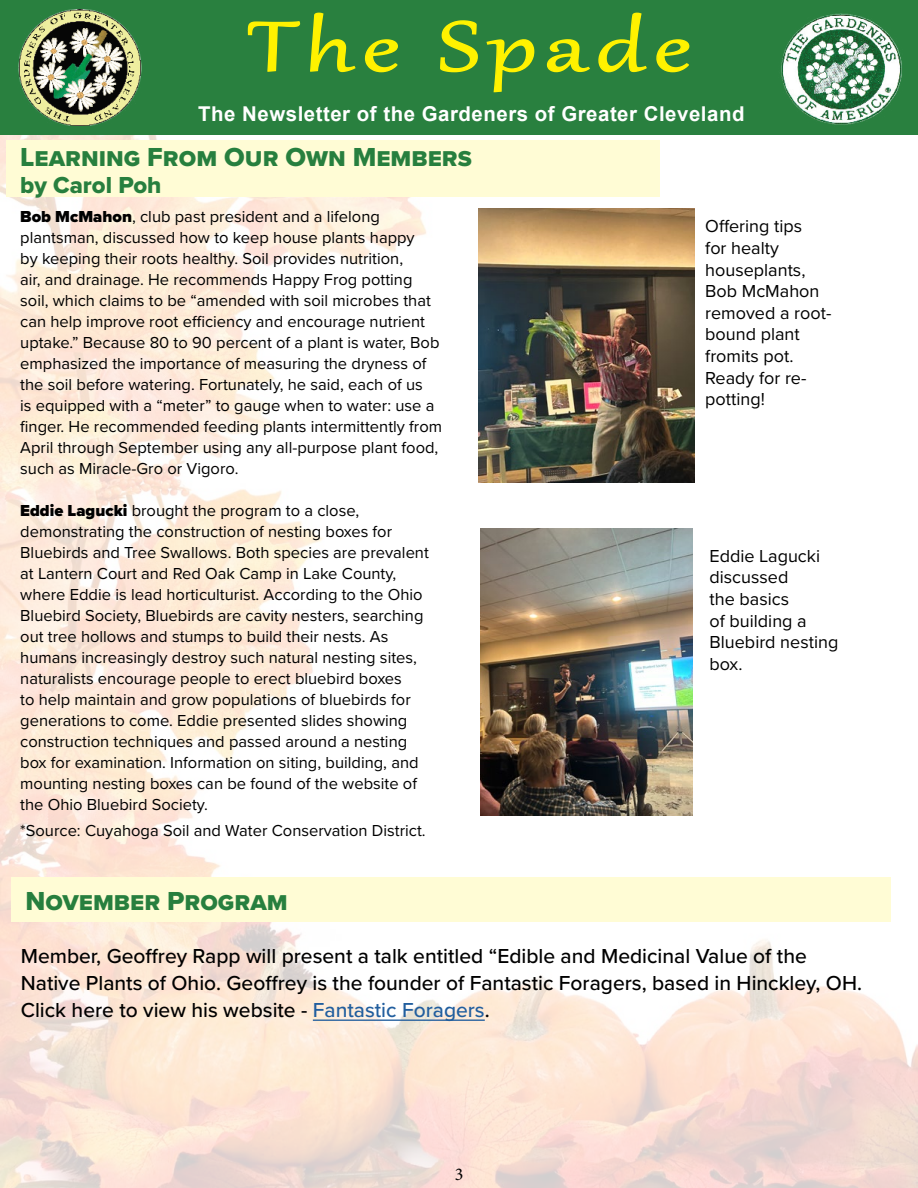
<style>
.page{position:relative;width:918px;height:1188px;background:#fff}
.page>*{position:absolute;margin:0;border:0;box-sizing:border-box;transform-origin:0 0}
.t1{font:86.1px "Gabriola";letter-spacing:.075em;color:#fff200;scale:1.36 1}
.t2{font:27px "Proxima Nova Extrabld";color:#277f3e}
.t3{font:24px "Proxima Nova Extrabld";color:#277f3e}
.t4{font:500 21px/27px "Proxima Nova";color:#000}
.t5{font:700 20.4px "Arial";letter-spacing:.025em;color:#fff}
.t6{font:18px/21.6px "Proxima Nova";color:#000}
.t7{font:18px "Minion Pro";color:#000}
.t8{font:16.5px/21px "Proxima Nova";color:#000}
.s1{font-weight:900}
.s2{color:#215e9e}
</style>
<div class="page">
<img style="left:0;top:135px;width:918px;height:1053px">
<img style="left:478px;top:209px;width:216px;height:274px">
<img style="left:481px;top:528px;width:211px;height:287px">
<div style="left:7px;top:140px;width:653px;height:57px;background:#fffcd5"></div>
<div style="left:12px;top:877px;width:879px;height:45px;background:#fffcd5"></div>
<hr style="left:313px;top:1020px;width:172px;height:1px;background:#215e9e">
<div style="left:0;top:0;width:918px;height:135px;background:#29803f"></div>
<img style="left:18px;top:10px;width:124px;height:115px">
<img style="left:781px;top:13px;width:121px;height:112px">
<svg style="left:247px;top:21px;width:54px;height:51px"></svg>
<svg style="left:310px;top:12px;width:46px;height:61px"></svg>
<svg style="left:364px;top:39px;width:34px;height:34px"></svg>
<svg style="left:440px;top:20px;width:38px;height:53px"></svg>
<svg style="left:486px;top:39px;width:49px;height:54px"></svg>
<svg style="left:546px;top:39px;width:44px;height:34px"></svg>
<svg style="left:598px;top:12px;width:49px;height:61px"></svg>
<svg style="left:656px;top:39px;width:34px;height:34px"></svg>
<h1 class="t1" style="left:248px;top:-10px;width:327px">The Spade</h1>
<p class="t5" style="left:198px;top:99px;width:548px">The Newsletter of the Gardeners of Greater Cleveland</p>
<h2 class="t2" style="left:20px;top:137px;width:453px">Learning From Our Own Members</h2>
<h3 class="t3" style="left:20px;top:167px;width:143px">by Carol Poh</h3>
<p class="t8" style="left:20px;top:205px;width:423px"><span class="s1">Bob McMahon</span>, club past president and a lifelong plantsman, discussed how to keep house plants happy<br>by keeping their roots healthy. Soil provides nutrition,<br>air, and drainage. He recommends Happy Frog potting soil, which claims to be “amended with soil microbes that can help improve root efficiency and encourage nutrient uptake.” Because 80 to 90 percent of a plant is water, Bob emphasized the importance of measuring the dryness of the soil before watering. Fortunately, he said, each of us<br>is equipped with a “meter” to gauge when to water: use a finger. He recommended feeding plants intermittently from April through September using any all-purpose plant food, such as Miracle-Gro or Vigoro.</p>
<p class="t8" style="left:20px;top:499px;width:410px"><span class="s1">Eddie Lagucki</span> brought the program to a close, demonstrating the construction of nesting boxes for Bluebirds and Tree Swallows. Both species are prevalent at Lantern Court and Red Oak Camp in Lake County, where Eddie is lead horticulturist. According to the Ohio Bluebird Society, Bluebirds are cavity nesters, searching out tree hollows and stumps to build their nests. As humans increasingly destroy such natural nesting sites, naturalists encourage people to erect bluebird boxes<br>to help maintain and grow populations of bluebirds for generations to come. Eddie presented slides showing construction techniques and passed around a nesting box for examination. Information on siting, building, and mounting nesting boxes can be found of the website of the Ohio Bluebird Society.</p>
<p class="t8" style="left:20px;top:820px;width:407px">*Source: Cuyahoga Soil and Water Conservation District.</p>
<p class="t6" style="left:705px;top:215px;width:128px">Offering tips<br>for healty houseplants,<br>Bob McMahon removed a root&shy;bound plant fromits pot.<br>Ready for re&shy;potting!</p>
<p class="t6" style="left:710px;top:544px;width:130px">Eddie Lagucki discussed<br>the basics<br>of building a<br>Bluebird nesting box.</p>
<h2 class="t2" style="left:25px;top:881px;width:264px">November Program</h2>
<p class="t4" style="left:21px;top:942px;width:843px">Member, Geoffrey Rapp will present a talk entitled “Edible and Medicinal Value of the<br>Native Plants of Ohio. Geoffrey is the founder of Fantastic Foragers, based in Hinckley, OH.<br>Click here to view his website - <span class="s2">Fantastic Foragers</span>.</p>
<p class="t7" style="left:455px;top:1162px;width:10px">3</p>
</div>
